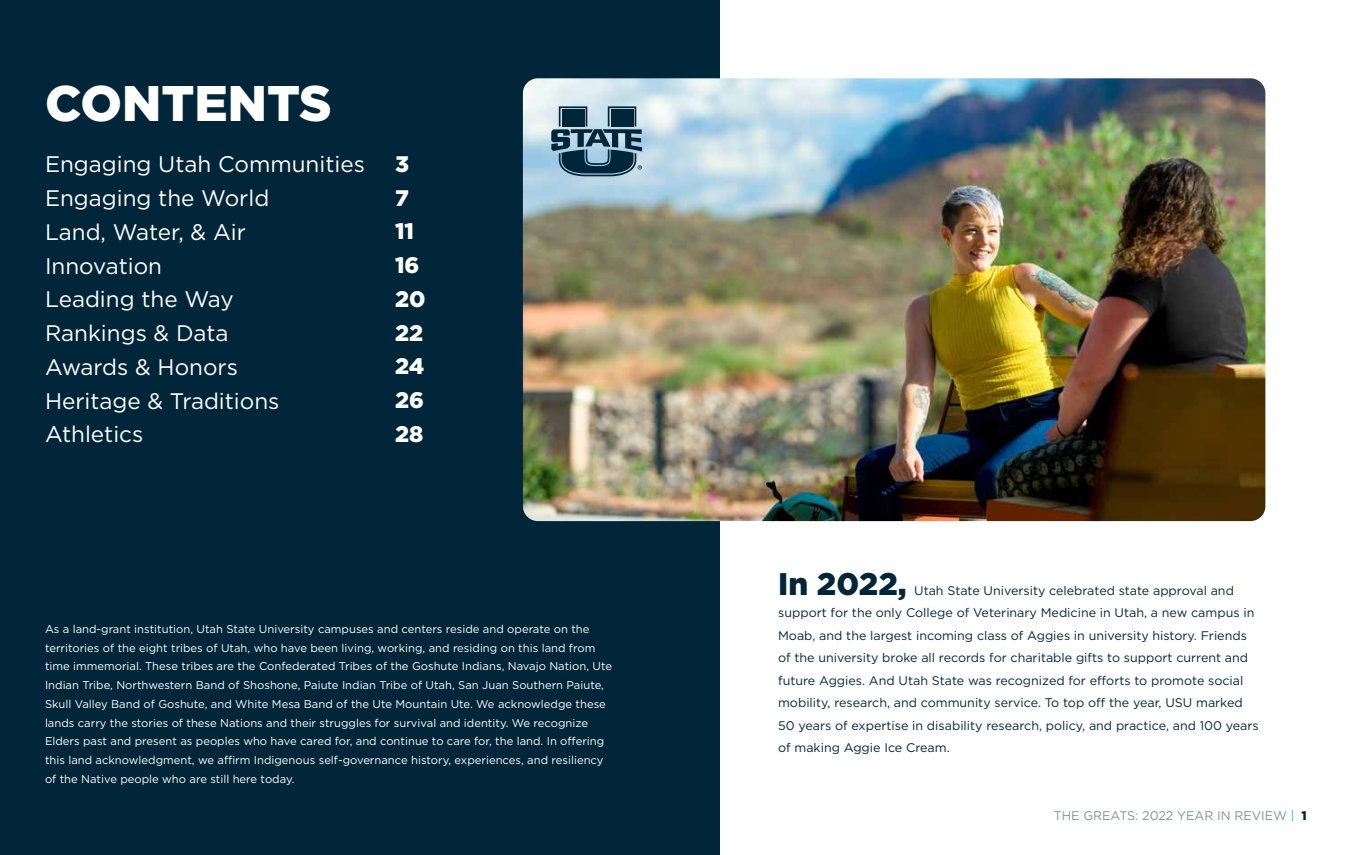
<style>
.page{position:relative;width:1350px;height:855px;background:#fff}
.page>*{position:absolute;margin:0;border:0;box-sizing:border-box;transform-origin:0 0}
.t1{font:900 50px "Gotham";color:#fff}
.t2{font:900 31.25px "Gotham";color:#012639}
.t3{font:22.5px/33.8px "Gotham";color:#fff}
.t4{font:900 22.5px/33.8px "Gotham";color:#fff}
.t5{font:12.5px/22.5px "Gotham";color:#012639}
.t6{font:12.5px "Gotham";color:#80929c}
.t7{font:11.25px/18.8px "Gotham";color:#fff}
.s1{color:#01add8}
.s2{font-weight:900;color:#012538}
</style>
<div class="page">
<div style="left:0;top:0;width:720px;height:855px;background:#012639"></div>
<img style="left:523px;top:78px;width:742px;height:443px">
<svg style="left:551px;top:106px;width:91px;height:70px"></svg>
<h1 class="t1" style="left:45px;top:69px;width:288px">CONTENTS</h1>
<h3 class="t3" style="left:45px;top:147px;width:321px">Engaging Utah Communities<br>Engaging the World<br>Land, Water, &amp; Air<br>Innovation<br>Leading the Way<br>Rankings &amp; Data<br>Awards &amp; Honors<br>Heritage &amp; Traditions<br>Athletics</h3>
<h3 class="t4" style="left:395px;top:147px;width:32px">3<br>7<br>11<br>16<br>20<br>22<br>24<br>26<br>28</h3>
<p class="t7" style="left:45px;top:619px;width:569px">As a land-grant institution, Utah State University campuses and centers reside and operate on the territories of the eight tribes of Utah, who have been living, working, and residing on this land from time immemorial. These tribes are the Confederated Tribes of the Goshute Indians, Navajo Nation, Ute Indian Tribe, Northwestern Band of Shoshone, Paiute Indian Tribe of Utah, San Juan Southern Paiute, Skull Valley Band of Goshute, and White Mesa Band of the Ute Mountain Ute. We acknowledge these lands carry the stories of these Nations and their struggles for survival and identity. We recognize Elders past and present as peoples who have cared for, and continue to care for, the land. In offering this land acknowledgment, we affirm Indigenous self-governance history, experiences, and resiliency of the Native people who are still here today.</p>
<h2 class="t2" style="left:778px;top:562px;width:130px">In 2022,</h2>
<p class="t5" style="left:778px;top:579px;width:482px;text-indent:136px">Utah State University celebrated state approval and support for the only College of Veterinary Medicine in Utah, a new campus in Moab, and the largest incoming class of Aggies in university history. Friends of the university broke all records for charitable gifts to support current and future Aggies. And Utah State was recognized for efforts to promote social mobility, research, and community service. To top off the year, USU marked 50 years of expertise in disability research, policy, and practice, and 100 years of making Aggie Ice Cream.</p>
<p class="t6" style="left:1054px;top:808px;width:254px">THE GREATS: 2022 YEAR IN REVIEW <span class="s1">|</span> <span class="s2">1</span></p>
</div>
